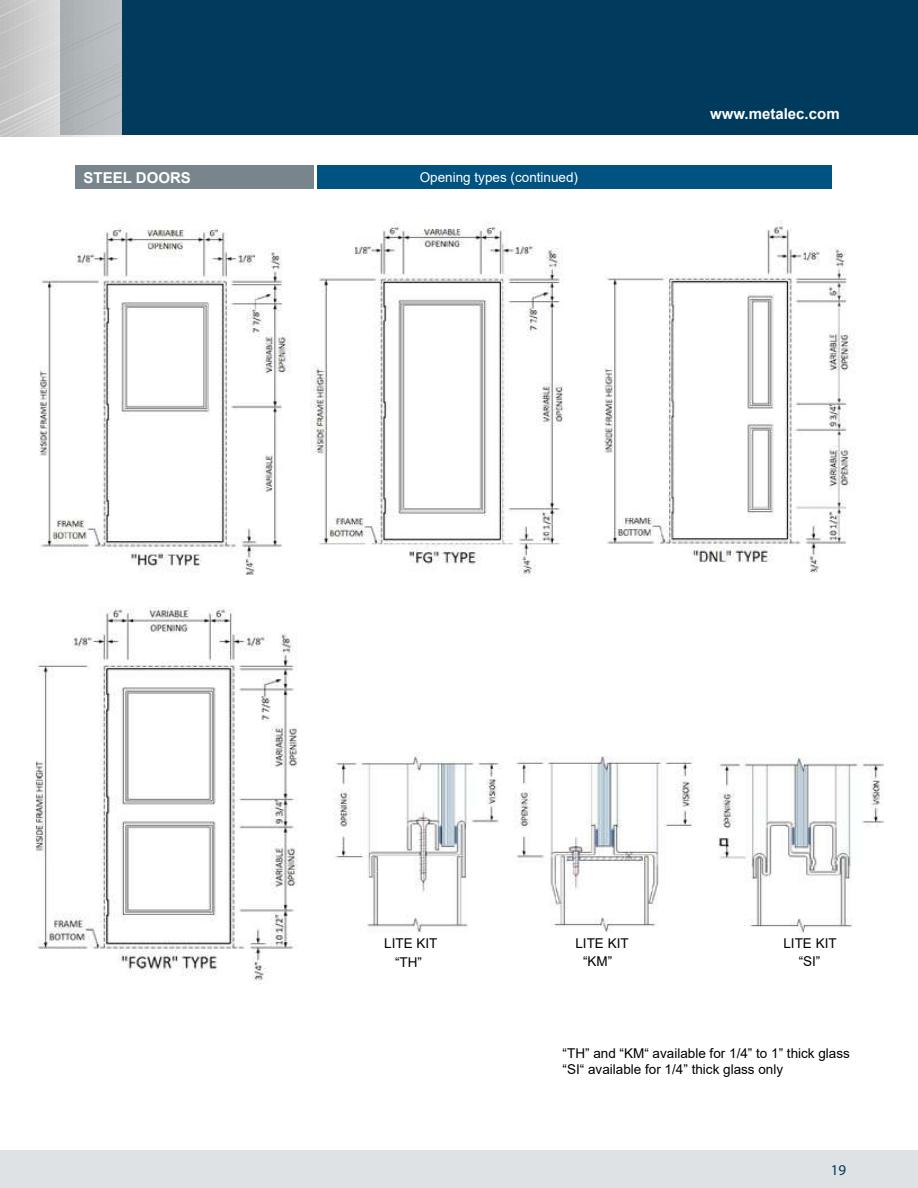
<style>
.page{position:relative;width:918px;height:1188px;background:#fff}
.page>*{position:absolute;margin:0;border:0;box-sizing:border-box;transform-origin:0 0}
.t1{font:700 15px "Arial";color:#fff}
.t2{font:15px "Myriad Pro";color:#003a5d}
.t3{font:13.5px/16.2px "Arial";color:#000}
.t4{font:13.5px "Arial";color:#fff}
</style>
<div class="page">
<svg style="left:0;top:0;width:118px;height:136px;background:#cecece"></svg>
<div style="left:60px;top:0;width:62px;height:135px;background:#b2b8bb"></div>
<div style="left:122px;top:0;width:796px;height:135px;background:#003a5d"></div>
<div style="left:0;top:1151px;width:918px;height:37px;background:#dfe2e4"></div>
<div style="left:317px;top:166px;width:514px;height:23px;background:#005380"></div>
<div style="left:75px;top:166px;width:238px;height:23px;background:#79858d"></div>
<img style="left:39px;top:228px;width:250px;height:347px">
<img style="left:311px;top:222px;width:252px;height:353px">
<img style="left:604px;top:221px;width:251px;height:352px">
<img style="left:36px;top:608px;width:262px;height:376px">
<img style="left:333px;top:754px;width:168px;height:178px">
<img style="left:514px;top:757px;width:180px;height:175px">
<img style="left:718px;top:757px;width:165px;height:176px">
<p class="t1" style="left:84px;top:167px;width:109px">STEEL DOORS</p>
<p class="t4" style="left:420px;top:168px;width:160px">Opening types (continued)</p>
<p class="t1" style="left:710px;top:103px;width:131px">www.metalec.com</p>
<p class="t3" style="left:384px;top:936px;width:55px">LITE KIT</p>
<p class="t3" style="left:575px;top:935px;width:55px">LITE KIT</p>
<p class="t3" style="left:783px;top:935px;width:55px">LITE KIT</p>
<p class="t3" style="left:395px;top:954px;width:28px">“TH”</p>
<p class="t3" style="left:583px;top:953px;width:31px">“KM”</p>
<p class="t3" style="left:799px;top:953px;width:23px">“SI”</p>
<p class="t3" style="left:563px;top:1045px;width:289px">“TH” and “KM“ available for 1/4” to 1” thick glass “SI“ available for 1/4” thick glass only</p>
<p class="t2" style="left:831px;top:1160px;width:17px">19</p>
</div>
